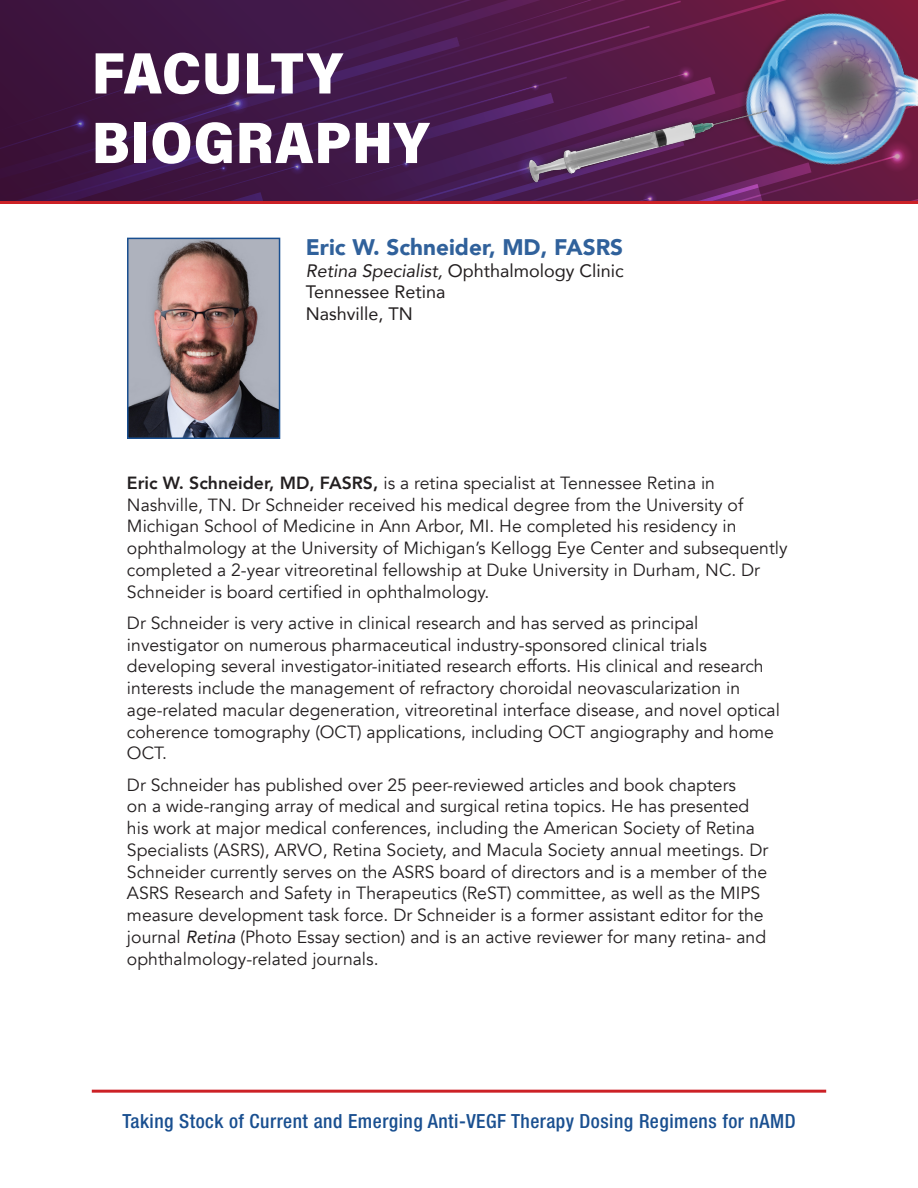
<style>
.page{position:relative;width:918px;height:1188px;background:#fff}
.page>*{position:absolute;margin:0;border:0;box-sizing:border-box;transform-origin:0 0}
.t1{font:58.8px/69.6px "Acumin Variable Concept";letter-spacing:.015em;color:#fff}
.Roboto_Light_BODY{font:900 22.5px "Avenir";color:#30619b}
.t2{font:500 condensed 19.5px "Helvetica Neue LT Std";letter-spacing:.025em;color:#194f90}
.Roboto_Light_BODY-2{font:18px "Avenir";color:#231f20}
.Roboto_Light_BODY-3{font:17.7px/21.8px "Avenir";color:#231f20}
.s1{font-style:italic}
.s2{font-weight:800}
</style>
<div class="page">
<hr style="left:92px;top:1090px;width:734px;height:3px;background:#cc2126">
<svg style="left:650px;top:179px;width:268px;height:22px;background:#631d4b"></svg>
<svg style="left:69px;top:0;width:657px;height:103px;background:#521a48"></svg>
<svg style="left:0;top:26px;width:650px;height:175px;background:#421747"></svg>
<hr style="left:0;top:201px;width:918px;height:3px;background:#cc2126">
<img style="left:726px;top:0;width:192px;height:179px">
<img style="left:521px;top:103px;width:250px;height:91px">
<img style="left:130px;top:241px;width:147px;height:195px">
<div style="left:127px;top:238px;width:153px;height:201px;border:2px solid #194f90"></div>
<h1 class="t1" style="left:92px;top:36px;width:339px">FACULTY<br>BIOGRAPHY</h1>
<p class="Roboto_Light_BODY" style="left:306px;top:228px;width:319px">Eric W. Schneider, MD, FASRS</p>
<p class="Roboto_Light_BODY-2" style="left:306px;top:256px;width:320px"><span class="s1">Retina Specialist,</span> Ophthalmology Clinic</p>
<p class="Roboto_Light_BODY-2" style="left:306px;top:278px;width:141px">Tennessee Retina</p>
<p class="Roboto_Light_BODY-2" style="left:306px;top:299px;width:109px">Nashville, TN</p>
<p class="Roboto_Light_BODY-3" style="left:127px;top:472px;width:662px"><span class="s2">Eric W. Schneider, MD, FASRS,</span> is a retina specialist at Tennessee Retina in Nashville, TN. Dr Schneider received his medical degree from the University of Michigan School of Medicine in Ann Arbor, MI. He completed his residency in ophthalmology at the University of Michigan’s Kellogg Eye Center and subsequently completed a 2-year vitreoretinal fellowship at Duke University in Durham, NC. Dr Schneider is board certified in ophthalmology.</p>
<p class="Roboto_Light_BODY-3" style="left:127px;top:612px;width:655px">Dr Schneider is very active in clinical research and has served as principal investigator on numerous pharmaceutical industry-sponsored clinical trials developing several investigator-initiated research efforts. His clinical and research interests include the management of refractory choroidal neovascularization in age-related macular degeneration, vitreoretinal interface disease, and novel optical coherence tomography (OCT) applications, including OCT angiography and home OCT.</p>
<p class="Roboto_Light_BODY-3" style="left:127px;top:774px;width:643px">Dr Schneider has published over 25 peer-reviewed articles and book chapters<br>on a wide-ranging array of medical and surgical retina topics. He has presented his work at major medical conferences, including the American Society of Retina Specialists (ASRS), ARVO, Retina Society, and Macula Society annual meetings. Dr Schneider currently serves on the ASRS board of directors and is a member of the ASRS Research and Safety in Therapeutics (ReST) committee, as well as the MIPS measure development task force. Dr Schneider is a former assistant editor for the journal <span class="s1">Retina</span> (Photo Essay section) and is an active reviewer for many retina- and ophthalmology-related journals.</p>
<p class="t2" style="left:122px;top:1109px;width:675px">Taking Stock of Current and Emerging Anti-VEGF Therapy Dosing Regimens for nAMD</p>
</div>
